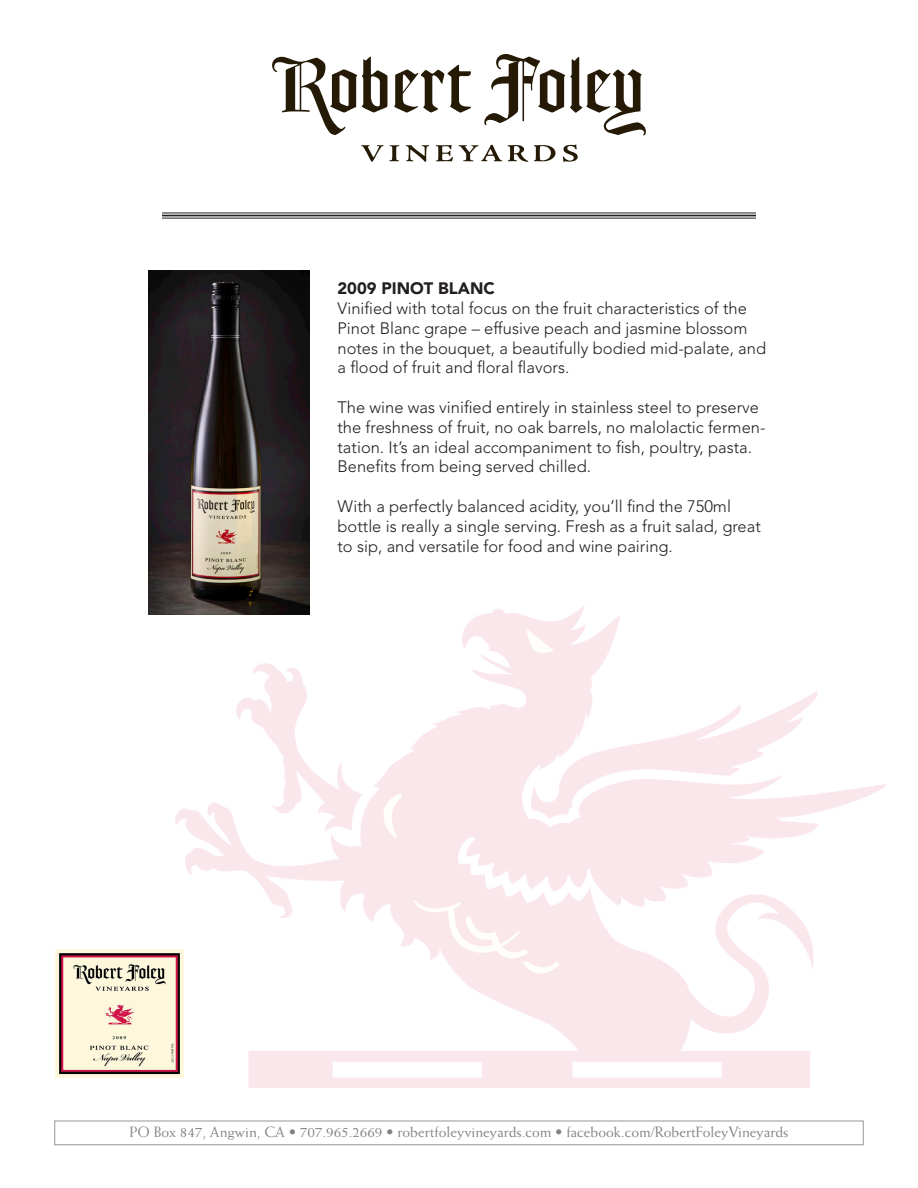
<style>
.page{position:relative;width:918px;height:1188px;background:#fff}
.page>*{position:absolute;margin:0;border:0;box-sizing:border-box;transform-origin:0 0}
.t1{font:300 16.5px/19.8px "Avenir";color:#231f20}
.t2{font:900 16.5px "Avenir";color:#231f20}
.t3{font:15px "Weiss";color:#808285}
</style>
<div class="page">
<img style="left:175px;top:605px;width:711px;height:482px">
<svg style="left:272px;top:57px;width:115px;height:78px"></svg>
<svg style="left:394px;top:65px;width:77px;height:48px"></svg>
<svg style="left:361px;top:145px;width:38px;height:17px"></svg>
<svg style="left:406px;top:145px;width:23px;height:17px"></svg>
<svg style="left:436px;top:145px;width:17px;height:16px"></svg>
<svg style="left:459px;top:145px;width:43px;height:16px"></svg>
<svg style="left:508px;top:145px;width:20px;height:17px"></svg>
<svg style="left:534px;top:145px;width:22px;height:16px"></svg>
<svg style="left:563px;top:145px;width:15px;height:17px"></svg>
<svg style="left:484px;top:54px;width:162px;height:81px"></svg>
<img style="left:55px;top:949px;width:128px;height:128px">
<img style="left:148px;top:270px;width:162px;height:345px">
<hr style="left:162px;top:213px;width:594px;height:1px;background:#231f20">
<hr style="left:162px;top:215px;width:594px;height:1px;background:#231f20">
<hr style="left:162px;top:218px;width:594px;height:1px;background:#231f20">
<div style="left:54px;top:1121px;width:810px;height:24px;border:1px solid #939598"></div>
<p class="t2" style="left:338px;top:278px;width:159px">2009 PINOT BLANC</p>
<p class="t1" style="left:338px;top:298px;width:430px">Vinified with total focus on the fruit characteristics of the Pinot Blanc grape – effusive peach and jasmine blossom notes in the bouquet, a beautifully bodied mid-palate, and a flood of fruit and floral flavors.</p>
<p class="t1" style="left:338px;top:397px;width:430px">The wine was vinified entirely in stainless steel to preserve the freshness of fruit, no oak barrels, no malolactic fermen&shy;tation. It’s an ideal accompaniment to fish, poultry, pasta.<br>Benefits from being served chilled.</p>
<p class="t1" style="left:338px;top:496px;width:425px">With a perfectly balanced acidity, you’ll find the 750ml bottle is really a single serving. Fresh as a fruit salad, great to sip, and versatile for food and wine pairing.</p>
<p class="t3" style="left:129px;top:1124px;width:661px">PO Box 847, Angwin, CA • 707.965.2669 • robertfoleyvineyards.com • facebook.com/RobertFoleyVineyards</p>
</div>
